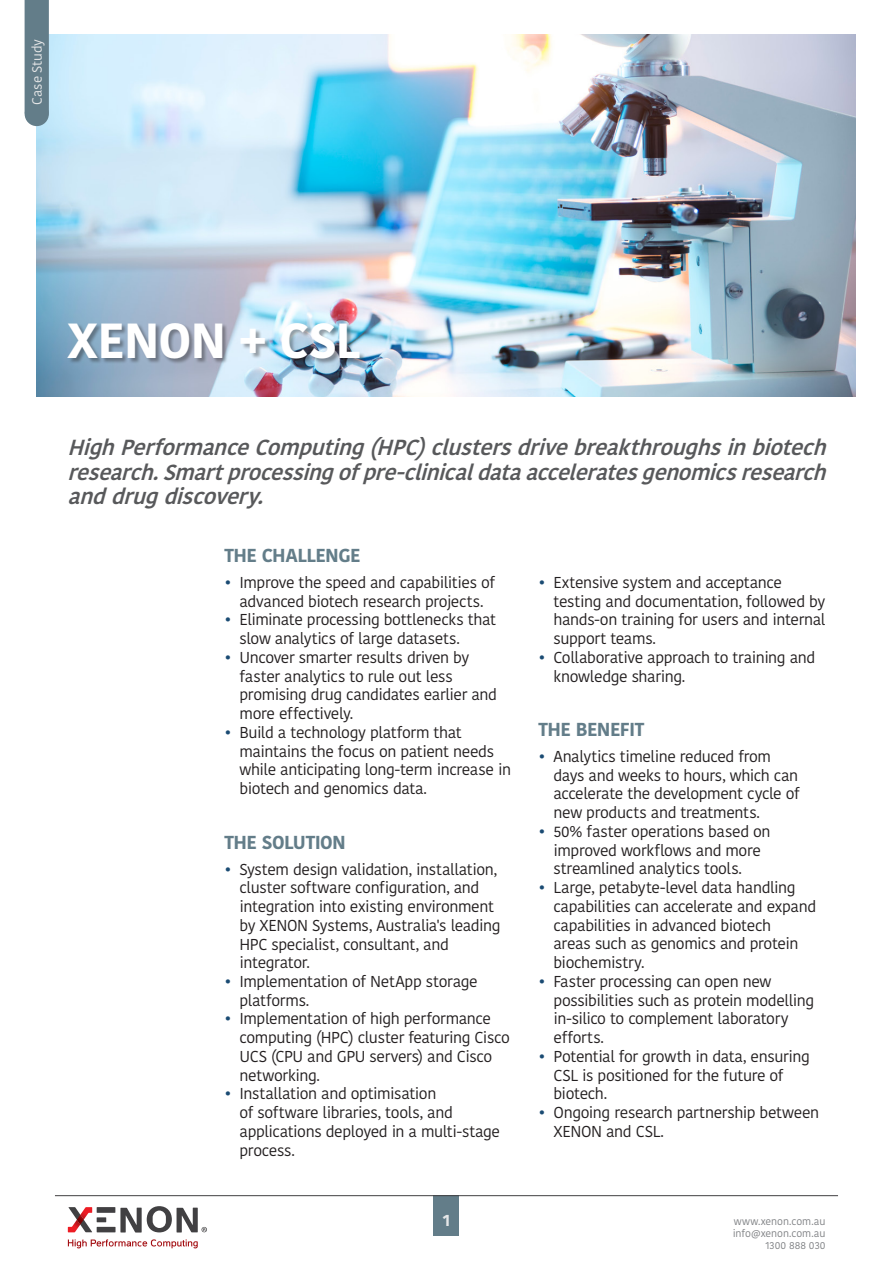
<style>
.page{position:relative;width:893px;height:1263px;background:#fff}
.page>*{position:absolute;margin:0;border:0;box-sizing:border-box;transform-origin:0 0}
.t1{font:700 49.2px "Kohinoor Devanagari";letter-spacing:-.025em;color:#fff}
.t2{font:italic 600 21.75px/24.8px "Kohinoor Telugu";color:#58595b;text-align:justify}
.t3{font:700 18.75px "Kohinoor Telugu";letter-spacing:-.03em;color:#637d89}
.t4{font:700 16.5px "Kohinoor Telugu";color:#e6e7e8}
.t5{font:15.75px/18.8px "Kohinoor Telugu";letter-spacing:-.025em;color:#231f20}
.t6{font:13.5px "Kohinoor Telugu";letter-spacing:-.01em;color:#e6e7e8}
.t7{font:10.5px/12px "Kohinoor Telugu";color:#808285;text-align:right}
.s1{color:#1a4b73}
</style>
<div class="page">
<div style="left:434px;top:1195px;width:25px;height:41px;background:#637d89"></div>
<img style="left:37px;top:34px;width:818px;height:362px">
<hr style="left:55px;top:1195px;width:783px;height:1px;background:#414042">
<svg style="left:68px;top:1239px;width:130px;height:9px"></svg>
<svg style="left:68px;top:1207px;width:24px;height:25px"></svg>
<div style="left:97px;top:1207px;width:18px;height:6px;background:#414042"></div>
<div style="left:97px;top:1217px;width:9px;height:5px;background:#414042"></div>
<div style="left:97px;top:1227px;width:19px;height:5px;background:#414042"></div>
<svg style="left:120px;top:1206px;width:87px;height:26px"></svg>
<svg style="left:25px;top:102px;width:24px;height:24px"></svg>
<div style="left:25px;top:0;width:24px;height:124px;background:#637d89"></div>
<div style="left:68px;top:323px;width:298px;height:41px;background:#231f20;opacity:.4"></div>
<p class="t6" style="left:29px;top:105px;width:67px;rotate:-90deg">Case Study</p>
<h1 class="t1" style="left:67px;top:296px;width:295px">XENON + CSL</h1>
<h2 class="t2" style="left:68px;top:435px;width:770px">HighPerformanceComputing(HPC)clustersdrivebreakthroughsinbiotech research.Smartprocessingofpre-clinicaldataacceleratesgenomicsresearch anddrugdiscovery.</h2>
<p class="t3" style="left:224px;top:545px;width:138px">THE CHALLENGE</p>
<p class="t5" style="left:224px;top:573px;width:272px;text-align:center"><span class="s1">•</span> Improve the speed and capabilities of advanced biotech research projects.</p>
<p class="t5" style="left:239px;top:611px;width:258px;text-indent:-15px"><span class="s1">•</span> Eliminate processing bottlenecks that slow analytics of large datasets.</p>
<p class="t5" style="left:239px;top:648px;width:259px;text-indent:-15px"><span class="s1">•</span> Uncover smarter results driven by faster analytics to rule out less promising drug candidates earlier and more effectively.</p>
<p class="t5" style="left:239px;top:723px;width:273px;text-indent:-15px"><span class="s1">•</span> Build a technology platform that maintains the focus on patient needs while anticipating long-term increase in biotech and genomics data.</p>
<p class="t3" style="left:224px;top:831px;width:123px">THE SOLUTION</p>
<p class="t5" style="left:239px;top:860px;width:262px;text-indent:-15px"><span class="s1">•</span> System design validation, installation, cluster software configuration, and integration into existing environment by XENON Systems, Australia's leading HPC specialist, consultant, and integrator.</p>
<p class="t5" style="left:239px;top:972px;width:240px;text-indent:-15px"><span class="s1">•</span> Implementation of NetApp storage platforms.</p>
<p class="t5" style="left:239px;top:1010px;width:272px;text-indent:-15px"><span class="s1">•</span> Implementation of high performance computing (HPC) cluster featuring Cisco<br>UCS (CPU and GPU servers) and Cisco networking.</p>
<p class="t5" style="left:239px;top:1085px;width:262px;text-indent:-15px"><span class="s1">•</span> Installation and optimisation<br>of software libraries, tools, and applications deployed in a multi-stage process.</p>
<p class="t4" style="left:443px;top:1211px;width:9px">1</p>
<p class="t5" style="left:553px;top:573px;width:273px;text-indent:-15px"><span class="s1">•</span> Extensive system and acceptance testing and documentation, followed by hands-on training for users and internal support teams.</p>
<p class="t5" style="left:553px;top:648px;width:263px;text-indent:-15px"><span class="s1">•</span> Collaborative approach to training and knowledge sharing.</p>
<p class="t3" style="left:538px;top:719px;width:107px">THE BENEFIT</p>
<p class="t5" style="left:553px;top:747px;width:248px;text-indent:-15px"><span class="s1">•</span> Analytics timeline reduced from days and weeks to hours, which can accelerate the development cycle of new products and treatments.</p>
<p class="t5" style="left:553px;top:822px;width:219px;text-indent:-15px"><span class="s1">•</span> 50% faster operations based on improved workflows and more streamlined analytics tools.</p>
<p class="t5" style="left:553px;top:878px;width:264px;text-indent:-15px"><span class="s1">•</span> Large, petabyte-level data handling capabilities can accelerate and expand capabilities in advanced biotech<br>areas such as genomics and protein biochemistry.</p>
<p class="t5" style="left:553px;top:972px;width:262px;text-indent:-15px"><span class="s1">•</span> Faster processing can open new possibilities such as protein modelling in-silico to complement laboratory efforts.</p>
<p class="t5" style="left:553px;top:1047px;width:258px;text-indent:-15px"><span class="s1">•</span> Potential for growth in data, ensuring<br>CSL is positioned for the future of biotech.</p>
<p class="t5" style="left:553px;top:1103px;width:267px;text-indent:-15px"><span class="s1">•</span> Ongoing research partnership between<br>XENON and CSL.</p>
<p class="t7" style="left:733px;top:1215px;width:94px">www.xenon.com.au info@xenon.com.au<br>1300 888 030</p>
</div>
